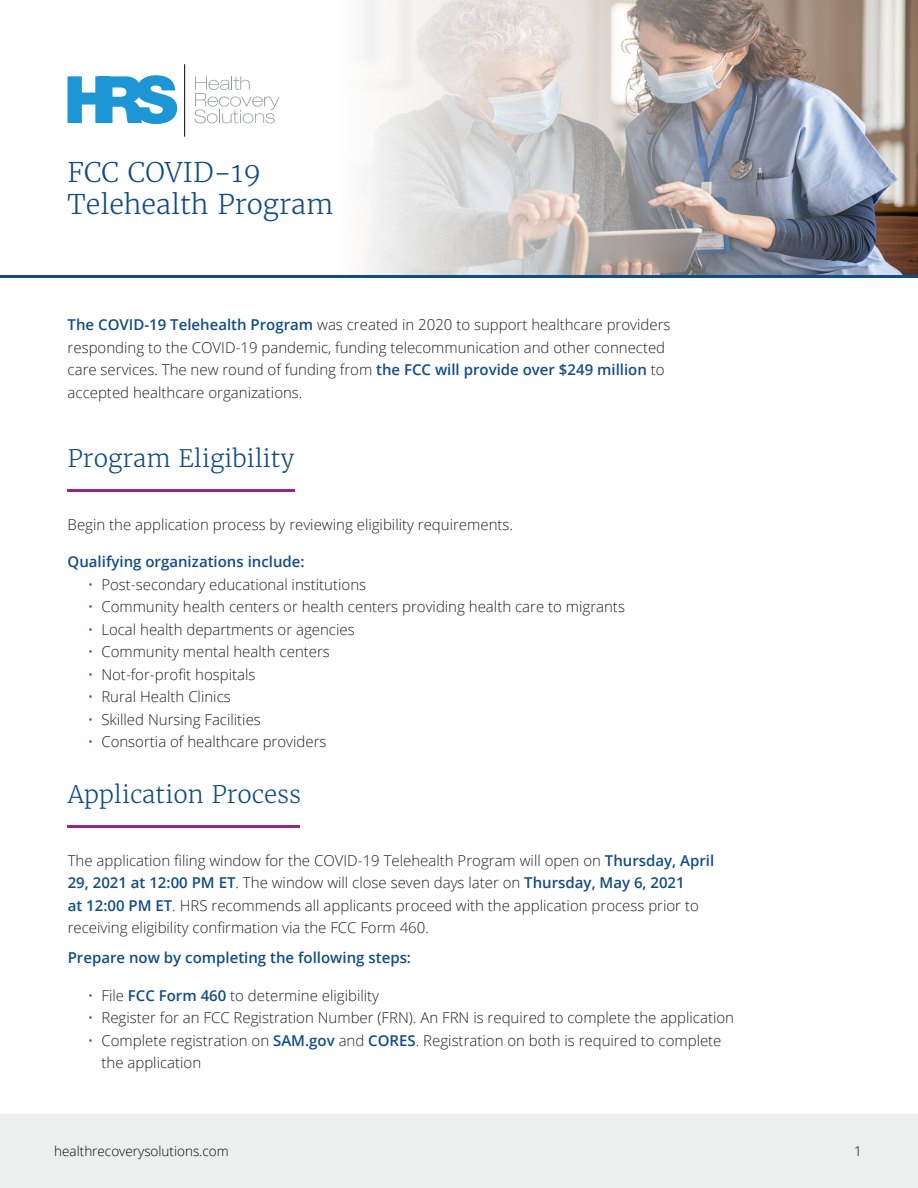
<style>
.page{position:relative;width:918px;height:1188px;background:#fff}
.page>*{position:absolute;margin:0;border:0;box-sizing:border-box;transform-origin:0 0}
.t1{font:300 27px/32.4px "Merriweather";color:#134c83}
.t2{font:300 24px "Merriweather";color:#124d84}
.Paragraph_Style_1{font:300 15px/22.5px "Open Sans";color:#231f20}
.Paragraph_Style_1-2{font:600 15px "Open Sans";color:#124d84}
.t3{font:300 13.5px "Open Sans";color:#040503}
.s1{font-weight:600;color:#124d84}
.s2{color:#90268f}
</style>
<div class="page">
<img style="left:269px;top:0;width:649px;height:276px">
<div style="left:0;top:1115px;width:918px;height:73px;background:#edefef"></div>
<hr style="left:68px;top:490px;width:227px;height:2px;background:#90288e">
<hr style="left:0;top:276px;width:918px;height:2px;background:#134c83">
<svg style="left:68px;top:75px;width:109px;height:49px"></svg>
<svg style="left:194px;top:76px;width:86px;height:47px"></svg>
<hr style="left:184px;top:64px;width:1px;height:73px;background:#040503">
<hr style="left:68px;top:826px;width:232px;height:2px;background:#90288e">
<p class="t1" style="left:68px;top:156px;width:267px">FCC COVID-19<br>Telehealth Program</p>
<p class="Paragraph_Style_1" style="left:68px;top:313px;width:604px"><span class="s1">The COVID-19 Telehealth Program</span> was created in 2020 to support healthcare providers responding to the COVID-19 pandemic, funding telecommunication and other connected care services. The new round of funding from <span class="s1">the FCC will provide over $249 million</span> to accepted healthcare organizations.</p>
<p class="t2" style="left:68px;top:444px;width:228px">Program Eligibility</p>
<p class="Paragraph_Style_1" style="left:68px;top:513px;width:447px">Begin the application process by reviewing eligibility requirements.</p>
<p class="Paragraph_Style_1-2" style="left:68px;top:551px;width:239px">Qualifying organizations include:</p>
<p class="Paragraph_Style_1" style="left:88px;top:573px;width:280px"><span class="s2">•</span> Post-secondary educational institutions</p>
<p class="Paragraph_Style_1" style="left:88px;top:595px;width:539px"><span class="s2">•</span> Community health centers or health centers providing health care to migrants</p>
<p class="Paragraph_Style_1" style="left:88px;top:618px;width:268px"><span class="s2">•</span> Local health departments or agencies</p>
<p class="Paragraph_Style_1" style="left:88px;top:640px;width:244px"><span class="s2">•</span> Community mental health centers</p>
<p class="Paragraph_Style_1" style="left:88px;top:663px;width:169px"><span class="s2">•</span> Not-for-profit hospitals</p>
<p class="Paragraph_Style_1" style="left:88px;top:685px;width:144px"><span class="s2">•</span> Rural Health Clinics</p>
<p class="Paragraph_Style_1" style="left:88px;top:708px;width:175px"><span class="s2">•</span> Skilled Nursing Facilities</p>
<p class="Paragraph_Style_1" style="left:88px;top:730px;width:240px"><span class="s2">•</span> Consortia of healthcare providers</p>
<p class="t2" style="left:68px;top:780px;width:235px">Application Process</p>
<p class="Paragraph_Style_1" style="left:68px;top:849px;width:648px">The application filing window for the COVID-19 Telehealth Program will open on <span class="s1">Thursday, April</span></p>
<p class="Paragraph_Style_1" style="left:68px;top:871px;width:633px"><span class="s1">29, 2021 at 12:00 PM ET</span>. The window will close seven days later on <span class="s1">Thursday, May 6, 2021 at 12:00 PM ET</span>. HRS recommends all applicants proceed with the application process prior to receiving eligibility confirmation via the FCC Form 460.</p>
<p class="Paragraph_Style_1-2" style="left:68px;top:947px;width:345px">Prepare now by completing the following steps:</p>
<p class="Paragraph_Style_1" style="left:88px;top:984px;width:293px"><span class="s2">•</span> File <span class="s1">FCC Form 460</span> to determine eligibility</p>
<p class="Paragraph_Style_1" style="left:88px;top:1006px;width:648px"><span class="s2">•</span> Register for an FCC Registration Number (FRN). An FRN is required to complete the application</p>
<p class="Paragraph_Style_1" style="left:101px;top:1029px;width:622px;text-indent:-14px"><span class="s2">•</span> Complete registration on <span class="s1">SAM.gov</span> and <span class="s1">CORES</span>. Registration on both is required to complete the application</p>
<p class="t3" style="left:54px;top:1142px;width:176px">healthrecoverysolutions.com</p>
<p class="t3" style="left:854px;top:1142px;width:9px">1</p>
</div>
